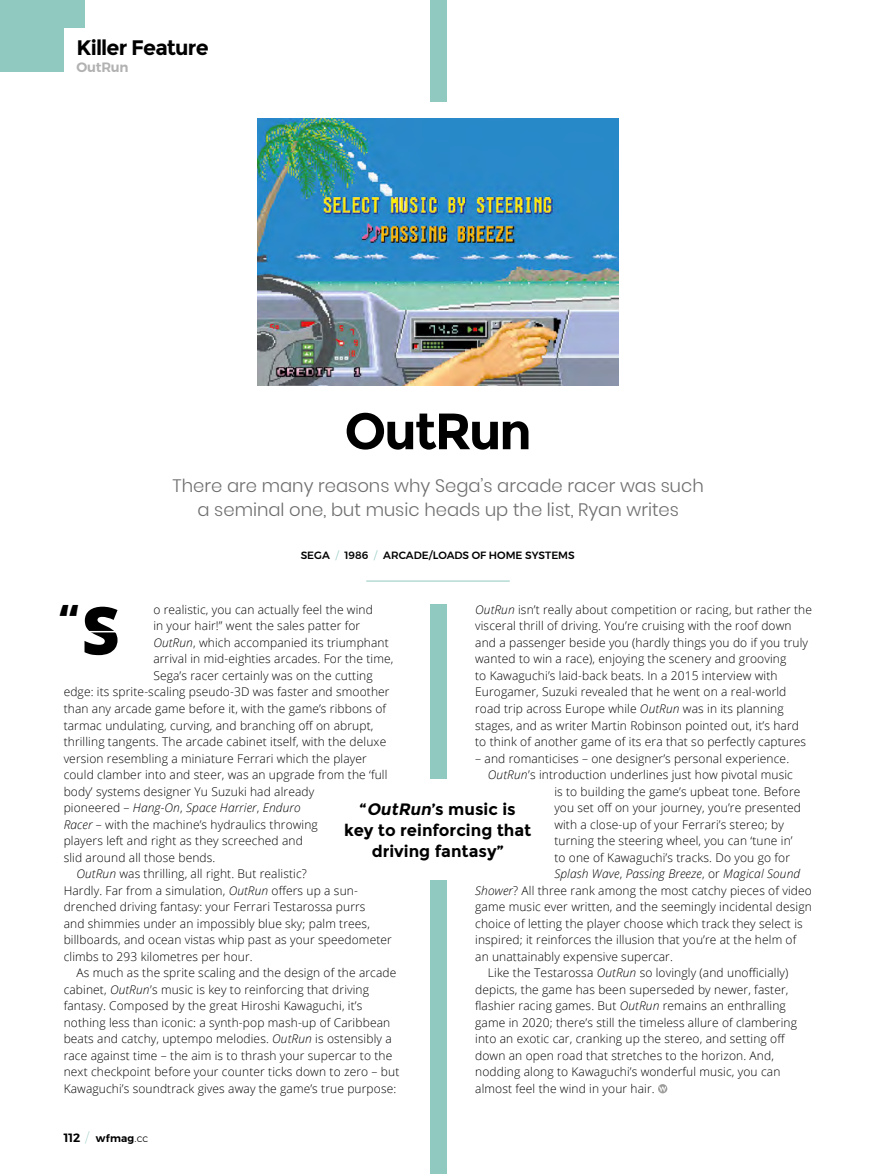
<style>
.page{position:relative;width:893px;height:1174px;background:#fff}
.page>*{position:absolute;margin:0;border:0;box-sizing:border-box;transform-origin:0 0}
.t1{font:700 51px "Montserrat";letter-spacing:-.045em;color:#000}
.t2{font:800 39px "Open Sans";color:#000}
.t3{font:700 21px "Montserrat";letter-spacing:-.04em;color:#000}
.t4{font:300 18px/24px "Poppins";color:#706f6f;text-align:center}
.t5{font:700 16.5px/21px "Montserrat";color:#000;text-align:center}
.t6{font:600 13.5px "Montserrat";letter-spacing:-.02em;color:#b3b2b2}
.t7{font:300 12px/16.5px "Open Sans";letter-spacing:.01em;color:#000}
.t8{font:italic 300 12px "Open Sans";letter-spacing:.01em;color:#000}
.t9{font:500 10.5px "Montserrat";color:#000}
.t10{font:600 10.5px "Montserrat";letter-spacing:.02em;color:#000}
.s1{font-weight:300;color:#90c9c0}
.s2{font-style:italic}
.s3{font-style:normal}
.s4{font-size:66px}
.s5{font-size:12px}
.s6{font-weight:200;font-size:12.9px;color:#90c9c0}
.s7{font-weight:300}
</style>
<div class="page">
<div style="left:0;top:0;width:85px;height:72px;background:#90c9c0"></div>
<div style="left:64px;top:29px;width:87px;height:57px;background:#fff"></div>
<div style="left:430px;top:0;width:16px;height:1174px;background:#90c9c0"></div>
<div style="left:407px;top:779px;width:65px;height:100px;background:#fff"></div>
<div style="left:211px;top:102px;width:454px;height:502px;background:#fff"></div>
<svg style="left:658px;top:1084px;width:9px;height:9px"></svg>
<svg style="left:659px;top:1086px;width:7px;height:5px"></svg>
<hr style="left:366px;top:580px;width:144px;height:1px;background:#90c9c0">
<img style="left:257px;top:119px;width:361px;height:266px">
<h3 class="t3" style="left:77px;top:36px;width:134px">Killer Feature</h3>
<p class="t6" style="left:77px;top:56px;width:53px">OutRun</p>
<h1 class="t1" style="left:344px;top:401px;width:189px">OutRun</h1>
<h3 class="t4" style="left:173px;top:473px;width:533px">There are many reasons why Sega’s arcade racer was such a seminal one, but music heads up the list, Ryan writes</h3>
<p class="t9" style="left:301px;top:547px;width:276px">SEGA <span class="s1">/</span> 1986 <span class="s1">/</span> ARCADE/LOADS OF HOME SYSTEMS</p>
<p class="t7" style="left:153px;top:601px;width:221px">o realistic, you can actually feel the wind</p>
<p class="t7" style="left:153px;top:617px;width:208px">in your hair!” went the sales patter for</p>
<p class="t7" style="left:153px;top:634px;width:237px"><span class="s2">OutRun</span>, which accompanied its triumphant</p>
<p class="t7" style="left:153px;top:650px;width:241px">arrival in mid-eighties arcades. For the time,</p>
<p class="t7" style="left:153px;top:667px;width:221px">Sega’s racer certainly was on the cutting</p>
<p class="t7" style="left:64px;top:683px;width:327px">edge: its sprite-scaling pseudo-3D was faster and smoother</p>
<p class="t7" style="left:64px;top:700px;width:324px">than any arcade game before it, with the game’s ribbons of</p>
<p class="t7" style="left:64px;top:716px;width:311px">tarmac undulating, curving, and branching off on abrupt,</p>
<p class="t7" style="left:64px;top:733px;width:324px">thrilling tangents. The arcade cabinet itself, with the deluxe</p>
<p class="t7" style="left:64px;top:749px;width:305px">version resembling a miniature Ferrari which the player</p>
<p class="t7" style="left:64px;top:766px;width:325px">could clamber into and steer, was an upgrade from the ‘full</p>
<p class="t7" style="left:64px;top:782px;width:252px">body’ systems designer Yu Suzuki had already</p>
<p class="t8" style="left:64px;top:799px;width:238px"><span class="s3">pioneered –</span> Hang-On<span class="s3">,</span> Space Harrier<span class="s3">,</span> Enduro</p>
<p class="t7" style="left:64px;top:815px;width:256px"><span class="s2">Racer</span> – with the machine’s hydraulics throwing</p>
<p class="t7" style="left:64px;top:832px;width:241px">players left and right as they screeched and</p>
<p class="t7" style="left:64px;top:848px;width:153px">slid around all those bends.</p>
<p class="t7" style="left:76px;top:865px;width:232px"><span class="s2">OutRun</span> was thrilling, all right. But realistic?</p>
<p class="t7" style="left:64px;top:881px;width:296px">Hardly. Far from a simulation, <span class="s2">OutRun</span> offers up a sun-</p>
<p class="t7" style="left:64px;top:898px;width:303px">drenched driving fantasy: your Ferrari Testarossa purrs</p>
<p class="t7" style="left:64px;top:914px;width:308px">and shimmies under an impossibly blue sky; palm trees,</p>
<p class="t7" style="left:64px;top:931px;width:330px">billboards, and ocean vistas whip past as your speedometer</p>
<p class="t7" style="left:64px;top:947px;width:191px">climbs to 293 kilometres per hour.</p>
<p class="t7" style="left:76px;top:964px;width:321px">As much as the sprite scaling and the design of the arcade</p>
<p class="t7" style="left:64px;top:980px;width:307px">cabinet, <span class="s2">OutRun</span>’s music is key to reinforcing that driving</p>
<p class="t7" style="left:64px;top:997px;width:300px">fantasy. Composed by the great Hiroshi Kawaguchi, it’s</p>
<p class="t7" style="left:64px;top:1013px;width:328px">nothing less than iconic: a synth-pop mash-up of Caribbean</p>
<p class="t7" style="left:64px;top:1030px;width:330px">beats and catchy, uptempo melodies. <span class="s2">OutRun</span> is ostensibly a</p>
<p class="t7" style="left:64px;top:1046px;width:330px">race against time – the aim is to thrash your supercar to the</p>
<p class="t7" style="left:64px;top:1063px;width:337px">next checkpoint before your counter ticks down to zero – but</p>
<p class="t7" style="left:64px;top:1079px;width:334px">Kawaguchi’s soundtrack gives away the game’s true purpose:</p>
<p class="t7" style="left:475px;top:601px;width:338px"><span class="s2">OutRun</span> isn’t really about competition or racing, but rather the visceral thrill of driving. You’re cruising with the roof down and a passenger beside you (hardly things you do if you truly wanted to win a race), enjoying the scenery and grooving<br>to Kawaguchi’s laid-back beats. In a 2015 interview with Eurogamer, Suzuki revealed that he went on a real-world road trip across Europe while <span class="s2">OutRun</span> was in its planning stages, and as writer Martin Robinson pointed out, it’s hard to think of another game of its era that so perfectly captures</p>
<p class="t7" style="left:475px;top:749px;width:316px">– and romanticises – one designer’s personal experience.</p>
<p class="t7" style="left:488px;top:766px;width:306px"><span class="s2">OutRun</span>’s introduction underlines just how pivotal music</p>
<p class="t7" style="left:554px;top:782px;width:248px">is to building the game’s upbeat tone. Before</p>
<p class="t7" style="left:554px;top:799px;width:248px">you set off on your journey, you’re presented</p>
<p class="t7" style="left:554px;top:815px;width:231px">with a close-up of your Ferrari’s stereo; by</p>
<p class="t7" style="left:554px;top:832px;width:240px">turning the steering wheel, you can ‘tune in’</p>
<p class="t7" style="left:554px;top:848px;width:237px">to one of Kawaguchi’s tracks. Do you go for</p>
<p class="t8" style="left:554px;top:865px;width:247px">Splash Wave<span class="s3">,</span> Passing Breeze<span class="s3">, or</span> Magical Sound</p>
<p class="t7" style="left:475px;top:881px;width:338px"><span class="s2">Shower</span>? All three rank among the most catchy pieces of video</p>
<p class="t7" style="left:475px;top:898px;width:338px">game music ever written, and the seemingly incidental design</p>
<p class="t7" style="left:475px;top:914px;width:329px">choice of letting the player choose which track they select is</p>
<p class="t7" style="left:475px;top:931px;width:323px">inspired; it reinforces the illusion that you’re at the helm of</p>
<p class="t7" style="left:475px;top:947px;width:199px">an unattainably expensive supercar.</p>
<p class="t7" style="left:488px;top:964px;width:302px">Like the Testarossa <span class="s2">OutRun</span> so lovingly (and unofficially)</p>
<p class="t7" style="left:475px;top:980px;width:315px">depicts, the game has been superseded by newer, faster,</p>
<p class="t7" style="left:475px;top:997px;width:312px">flashier racing games. But <span class="s2">OutRun</span> remains an enthralling</p>
<p class="t7" style="left:475px;top:1013px;width:323px">game in 2020; there’s still the timeless allure of clambering</p>
<p class="t7" style="left:475px;top:1030px;width:312px">into an exotic car, cranking up the stereo, and setting off</p>
<p class="t7" style="left:475px;top:1046px;width:300px">down an open road that stretches to the horizon. And,</p>
<p class="t7" style="left:475px;top:1063px;width:307px">nodding along to Kawaguchi’s wonderful music, you can</p>
<p class="t7" style="left:475px;top:1079px;width:181px">almost feel the wind in your hair.</p>
<h2 class="t2" style="left:59px;top:589px;width:62px">“<span class="s4">S</span></h2>
<h3 class="t5" style="left:344px;top:798px;width:189px">“<span class="s2">OutRun</span>’s music is key to reinforcing that driving fantasy”</h3>
<p class="t10" style="left:64px;top:1130px;width:86px"><span class="s5">112</span> <span class="s6">/</span> wfmag<span class="s7">.cc</span></p>
</div>
